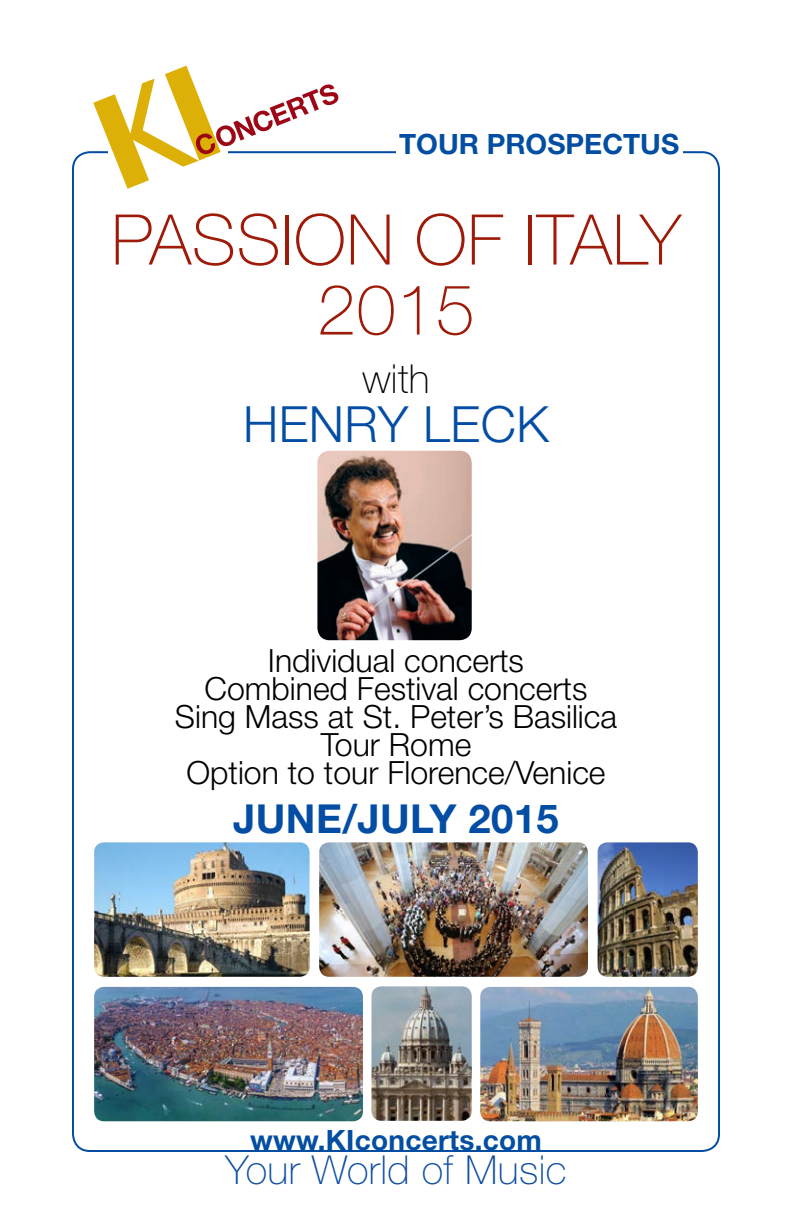
<style>
.page{position:relative;width:792px;height:1224px;background:#fff}
.page>*{position:absolute;margin:0;border:0;box-sizing:border-box;transform-origin:0 0}
.t1{font:100 70px "Helvetica Neue LT Std";letter-spacing:.01em;color:#9f1b09}
.t2{font:300 50px "Helvetica Neue LT Std";letter-spacing:.01em;color:#034ea4}
.t3{font:100 40px "Helvetica Neue LT Std";letter-spacing:.01em;color:#0d4da1}
.t4{font:700 40px "Helvetica Neue LT Std";letter-spacing:.01em;color:#034ea4}
.t5{font:100 40px "Helvetica Neue LT Std";color:#000}
.t6{font:300 32px "Helvetica Neue LT Std";color:#000}
.t7{font:700 28px "Helvetica Neue LT Std";letter-spacing:.01em;color:#034ea2}
</style>
<div class="page">
<svg style="left:93px;top:66px;width:246px;height:123px"></svg>
<img style="left:317px;top:451px;width:155px;height:189px">
<img style="left:94px;top:842px;width:216px;height:135px">
<img style="left:480px;top:987px;width:218px;height:134px">
<img style="left:319px;top:842px;width:269px;height:135px">
<img style="left:598px;top:842px;width:100px;height:135px">
<img style="left:371px;top:986px;width:101px;height:135px">
<img style="left:94px;top:987px;width:269px;height:134px">
<p class="t7" style="left:399px;top:126px;width:282px">TOUR PROSPECTUS</p>
<p class="t1" style="left:111px;top:200px;width:571px">PASSION OF ITALY</p>
<p class="t1" style="left:317px;top:270px;width:159px">2015</p>
<p class="t5" style="left:362px;top:355px;width:69px">with</p>
<p class="t2" style="left:243px;top:393px;width:307px">HENRY LECK</p>
<p class="t6" style="left:268px;top:641px;width:258px">Individual concerts</p>
<p class="t6" style="left:205px;top:669px;width:384px">Combined Festival concerts</p>
<p class="t6" style="left:175px;top:697px;width:444px">Sing Mass at St. Peter’s Basilica</p>
<p class="t6" style="left:321px;top:725px;width:152px">Tour Rome</p>
<p class="t6" style="left:186px;top:753px;width:421px">Option to tour Florence/Venice</p>
<p class="t4" style="left:233px;top:794px;width:327px">JUNE/JULY 2015</p>
<p class="t7" style="left:250px;top:1122px;width:293px">www.KIconcerts.com</p>
<p class="t3" style="left:225px;top:1147px;width:343px">Your World of Music</p>
</div>
